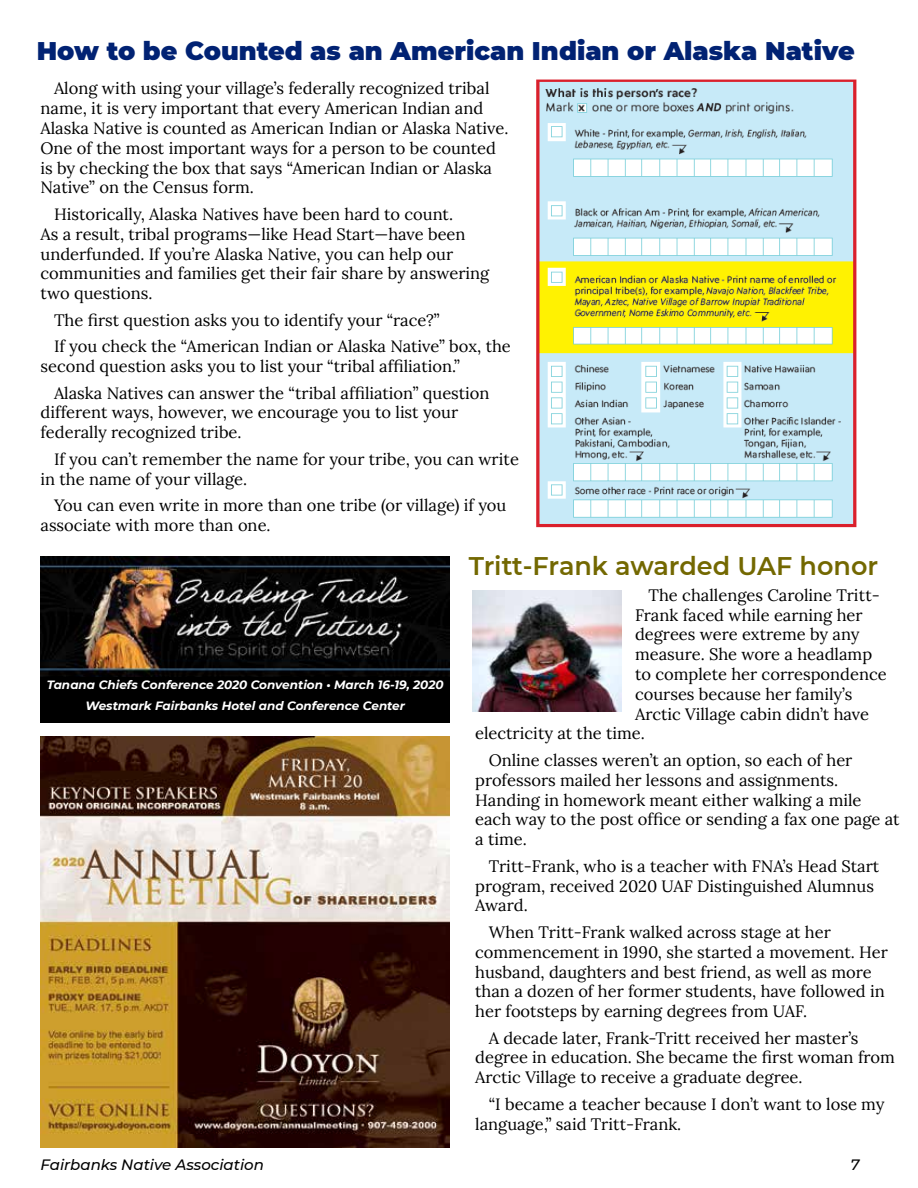
<style>
.page{position:relative;width:918px;height:1188px;background:#fff}
.page>*{position:absolute;margin:0;border:0;box-sizing:border-box;transform-origin:0 0}
.t1{font:900 25.5px "Montserrat";color:#012273}
.t2{font:600 25.5px "Montserrat";color:#736801}
.t3{font:16.5px/19.8px "Lora";color:#000}
.t4{font:italic 500 15px "Montserrat";color:#000}
.t5{font:italic 700 12px/21.6px "Montserrat";color:#fff;text-align:center}
</style>
<div class="page">
<img style="left:40px;top:737px;width:410px;height:411px">
<img style="left:40px;top:556px;width:410px;height:121px">
<div style="left:40px;top:677px;width:410px;height:46px;background:#000"></div>
<img style="left:536px;top:79px;width:321px;height:449px">
<img style="left:472px;top:590px;width:150px;height:121px">
<h1 class="t1" style="left:37px;top:32px;width:820px">How to be Counted as an American Indian or Alaska Native</h1>
<p class="t3" style="left:41px;top:78px;width:469px;text-indent:13px">Along with using your village’s federally recognized tribal name, it is very important that every American Indian and Alaska Native is counted as American Indian or Alaska Native.<br>One of the most important ways for a person to be counted is by checking the box that says “American Indian or Alaska Native” on the Census form.</p>
<p class="t3" style="left:41px;top:203px;width:450px;text-indent:13px">Historically, Alaska Natives have been hard to count.<br>As a result, tribal programs—like Head Start—have been underfunded. If you’re Alaska Native, you can help our communities and families get their fair share by answering two questions.</p>
<p class="t3" style="left:54px;top:305px;width:458px;line-height:26.5px">The first question asks you to identify your “race?”<br>If you check the “American Indian or Alaska Native” box, the</p>
<p class="t3" style="left:54px;top:352px;width:437px;line-height:26.5px;text-indent:-13px">second question asks you to list your “tribal affiliation.”<br>Alaska Natives can answer the “tribal affiliation” question</p>
<p class="t3" style="left:41px;top:401px;width:419px">different ways, however, we encourage you to list your federally recognized tribe.</p>
<p class="t3" style="left:41px;top:448px;width:480px;text-indent:13px">If you can’t remember the name for your tribe, you can write in the name of your village.</p>
<p class="t3" style="left:41px;top:494px;width:467px;text-indent:13px">You can even write in more than one tribe (or village) if you associate with more than one.</p>
<p class="t5" style="left:47px;top:673px;width:398px">Tanana Chiefs Conference 2020 Convention • March 16-19, 2020<br>Westmark Fairbanks Hotel and Conference Center</p>
<h1 class="t2" style="left:469px;top:548px;width:411px">Tritt-Frank awarded UAF honor</h1>
<p class="t3" style="left:649px;top:584px;width:233px">The challenges Caroline Tritt-</p>
<p class="t3" style="left:635px;top:604px;width:229px">Frank faced while earning her</p>
<p class="t3" style="left:635px;top:624px;width:226px">degrees were extreme by any</p>
<p class="t3" style="left:635px;top:643px;width:239px">measure. She wore a headlamp</p>
<p class="t3" style="left:635px;top:663px;width:253px">to complete her correspondence</p>
<p class="t3" style="left:635px;top:683px;width:219px">courses because her family’s</p>
<p class="t3" style="left:635px;top:703px;width:236px">Arctic Village cabin didn’t have</p>
<p class="t3" style="left:475px;top:723px;width:171px">electricity at the time.</p>
<p class="t3" style="left:475px;top:749px;width:426px;text-indent:13px">Online classes weren’t an option, so each of her professors mailed her lessons and assignments.<br>Handing in homework meant either walking a mile each way to the post office or sending a fax one page at a time.</p>
<p class="t3" style="left:475px;top:855px;width:406px;text-indent:13px">Tritt-Frank, who is a teacher with FNA’s Head Start program, received 2020 UAF Distinguished Alumnus<br>Award.</p>
<p class="t3" style="left:475px;top:921px;width:414px;text-indent:13px">When Tritt-Frank walked across stage at her commencement in 1990, she started a movement. Her husband, daughters and best friend, as well as more than a dozen of her former students, have followed in her footsteps by earning degrees from UAF.</p>
<p class="t3" style="left:475px;top:1027px;width:421px;text-indent:13px">A decade later, Frank-Tritt received her master’s degree in education. She became the first woman from<br>Arctic Village to receive a graduate degree.</p>
<p class="t3" style="left:475px;top:1093px;width:411px;text-indent:13px">“I became a teacher because I don’t want to lose my language,” said Tritt-Frank.</p>
<p class="t4" style="left:40px;top:1154px;width:225px">Fairbanks Native Association</p>
<p class="t4" style="left:850px;top:1154px;width:10px">7</p>
</div>
